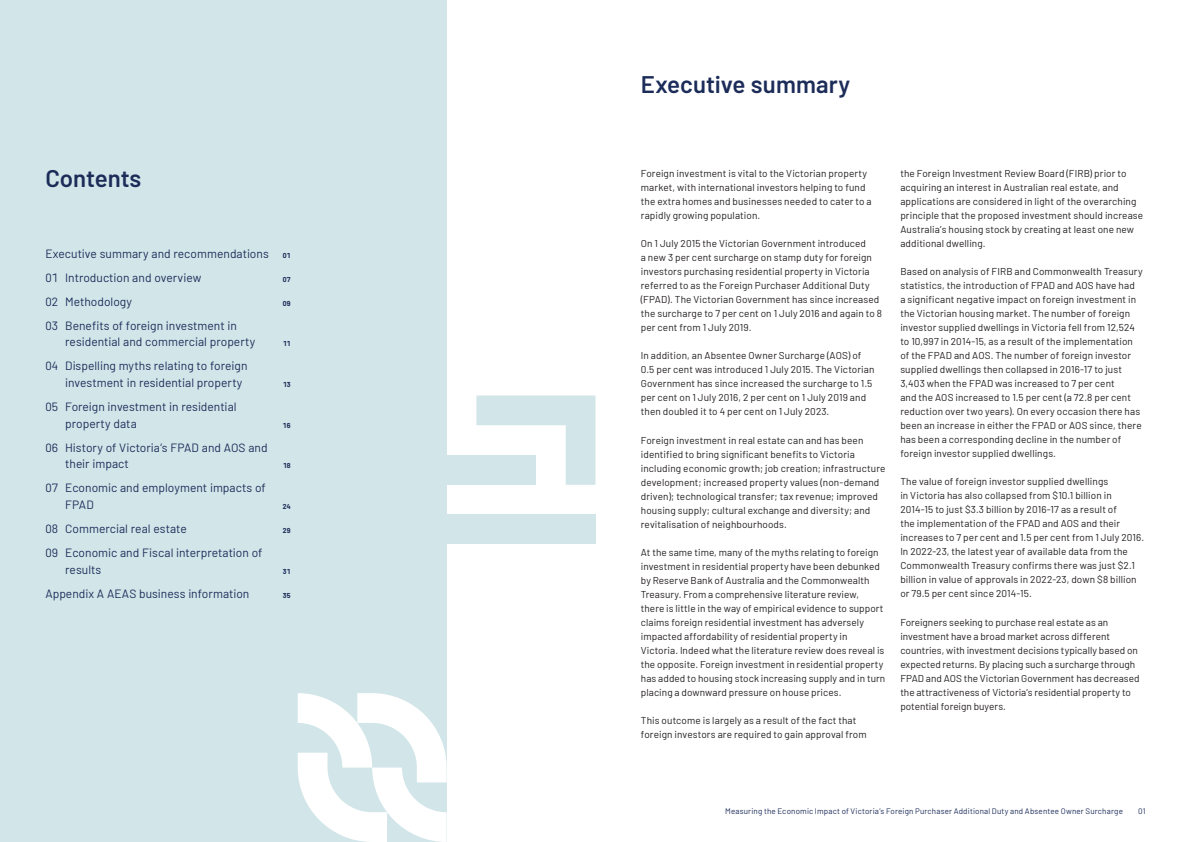
<style>
.page{position:relative;width:1191px;height:842px;background:#fff}
.page>*{position:absolute;margin:0;border:0;box-sizing:border-box;transform-origin:0 0}
.t1{font:600 24px "Barlow";color:#1c2c59}
.t2{font:12px/16.8px "Barlow";color:#1c2c59}
.t3{font:10px/14px "Barlow";letter-spacing:.01em;color:#231f20}
.t4{font:8px "Barlow";letter-spacing:.025em;color:#1c2c59}
.t5{font:700 7px "Barlow";letter-spacing:.015em;color:#1c2c59}
.s1{font-weight:700;font-size:7px}
</style>
<div class="page">
<div style="left:0;top:0;width:595px;height:842px;background:#d2e6e9"></div>
<div style="left:446px;top:0;width:149px;height:842px;background:#fff"></div>
<svg style="left:476px;top:395px;width:119px;height:90px"></svg>
<div style="left:446px;top:455px;width:90px;height:30px;background:#d2e6e9"></div>
<div style="left:446px;top:514px;width:149px;height:30px;background:#d2e6e9"></div>
<svg style="left:298px;top:693px;width:148px;height:149px"></svg>
<h1 class="t1" style="left:45px;top:168px;width:98px">Contents</h1>
<p class="t2" style="left:45px;top:243px;width:247px;line-height:23.9px">Executive summary and recommendations <span class="s1">01<br></span>01 Introduction and overview</p>
<p class="t5" style="left:283px;top:274px;width:9px">07</p>
<p class="t2" style="left:45px;top:292px;width:88px">02 Methodology</p>
<p class="t5" style="left:283px;top:298px;width:9px">09</p>
<p class="t2" style="left:65px;top:316px;width:192px;text-indent:-20px">03 Benefits of foreign investment in residential and commercial property</p>
<p class="t5" style="left:283px;top:339px;width:9px">11</p>
<p class="t2" style="left:65px;top:357px;width:184px;text-indent:-20px">04 Dispelling myths relating to foreign investment in residential property</p>
<p class="t2" style="left:65px;top:397px;width:173px;text-indent:-20px">05 Foreign investment in residential property data</p>
<p class="t2" style="left:65px;top:438px;width:204px;text-indent:-20px">06 History of Victoria’s FPAD and AOS and their impact</p>
<p class="t2" style="left:65px;top:479px;width:202px;text-indent:-20px">07 Economic and employment impacts of<br>FPAD</p>
<p class="t5" style="left:283px;top:379px;width:9px">13</p>
<p class="t5" style="left:283px;top:420px;width:9px">16</p>
<p class="t5" style="left:283px;top:461px;width:9px">18</p>
<p class="t5" style="left:283px;top:501px;width:9px">24</p>
<p class="t2" style="left:45px;top:519px;width:143px">08 Commercial real estate</p>
<p class="t5" style="left:283px;top:525px;width:9px">29</p>
<p class="t2" style="left:65px;top:543px;width:199px;text-indent:-20px">09 Economic and Fiscal interpretation of results</p>
<p class="t5" style="left:283px;top:566px;width:9px">31</p>
<p class="t2" style="left:45px;top:584px;width:205px">Appendix A AEAS business information</p>
<p class="t5" style="left:283px;top:590px;width:9px">35</p>
<h1 class="t1" style="left:641px;top:74px;width:211px">Executive summary</h1>
<p class="t3" style="left:641px;top:166px;width:232px">Foreign investment is vital to the Victorian property market, with international investors helping to fund the extra homes and businesses needed to cater to a rapidly growing population.</p>
<p class="t3" style="left:641px;top:236px;width:243px">On 1 July 2015 the Victorian Government introduced<br>a new 3 per cent surcharge on stamp duty for foreign investors purchasing residential property in Victoria referred to as the Foreign Purchaser Additional Duty (FPAD). The Victorian Government has since increased the surcharge to 7 per cent on 1 July 2016 and again to 8 per cent from 1 July 2019.</p>
<p class="t3" style="left:641px;top:348px;width:235px">In addition, an Absentee Owner Surcharge (AOS) of 0.5 per cent was introduced 1 July 2015. The Victorian Government has since increased the surcharge to 1.5 per cent on 1 July 2016, 2 per cent on 1 July 2019 and then doubled it to 4 per cent on 1 July 2023.</p>
<p class="t3" style="left:641px;top:432px;width:246px">Foreign investment in real estate can and has been identified to bring significant benefits to Victoria including economic growth; job creation; infrastructure development; increased property values (non-demand driven); technological transfer; tax revenue; improved housing supply; cultural exchange and diversity; and revitalisation of neighbourhoods.</p>
<p class="t3" style="left:641px;top:544px;width:246px">At the same time, many of the myths relating to foreign investment in residential property have been debunked by Reserve Bank of Australia and the Commonwealth Treasury. From a comprehensive literature review,<br>there is little in the way of empirical evidence to support claims foreign residential investment has adversely impacted affordability of residential property in Victoria. Indeed what the literature review does reveal is the opposite. Foreign investment in residential property has added to housing stock increasing supply and in turn placing a downward pressure on house prices.</p>
<p class="t3" style="left:641px;top:713px;width:227px">This outcome is largely as a result of the fact that foreign investors are required to gain approval from</p>
<p class="t3" style="left:900px;top:166px;width:244px">the Foreign Investment Review Board (FIRB) prior to acquiring an interest in Australian real estate, and applications are considered in light of the overarching principle that the proposed investment should increase Australia’s housing stock by creating at least one new additional dwelling.</p>
<p class="t3" style="left:900px;top:264px;width:244px">Based on analysis of FIRB and Commonwealth Treasury statistics, the introduction of FPAD and AOS have had<br>a significant negative impact on foreign investment in the Victorian housing market. The number of foreign investor supplied dwellings in Victoria fell from 12,524 to 10,997 in 2014-15, as a result of the implementation of the FPAD and AOS. The number of foreign investor supplied dwellings then collapsed in 2016-17 to just 3,403 when the FPAD was increased to 7 per cent<br>and the AOS increased to 1.5 per cent (a 72.8 per cent reduction over two years). On every occasion there has been an increase in either the FPAD or AOS since, there has been a corresponding decline in the number of foreign investor supplied dwellings.</p>
<p class="t3" style="left:900px;top:474px;width:245px">The value of foreign investor supplied dwellings<br>in Victoria has also collapsed from $10.1 billion in 2014-15 to just $3.3 billion by 2016-17 as a result of<br>the implementation of the FPAD and AOS and their increases to 7 per cent and 1.5 per cent from 1 July 2016.<br>In 2022-23, the latest year of available data from the Commonwealth Treasury confirms there was just $2.1 billion in value of approvals in 2022-23, down $8 billion or 79.5 per cent since 2014-15.</p>
<p class="t3" style="left:900px;top:616px;width:241px">Foreigners seeking to purchase real estate as an investment have a broad market across different countries, with investment decisions typically based on expected returns. By placing such a surcharge through FPAD and AOS the Victorian Government has decreased the attractiveness of Victoria’s residential property to potential foreign buyers.</p>
<p class="t4" style="left:725px;top:808px;width:399px">Measuring the Economic Impact of Victoria’s Foreign Purchaser Additional Duty and Absentee Owner Surcharge</p>
<p class="t4" style="left:1138px;top:807px;width:9px">01</p>
</div>
